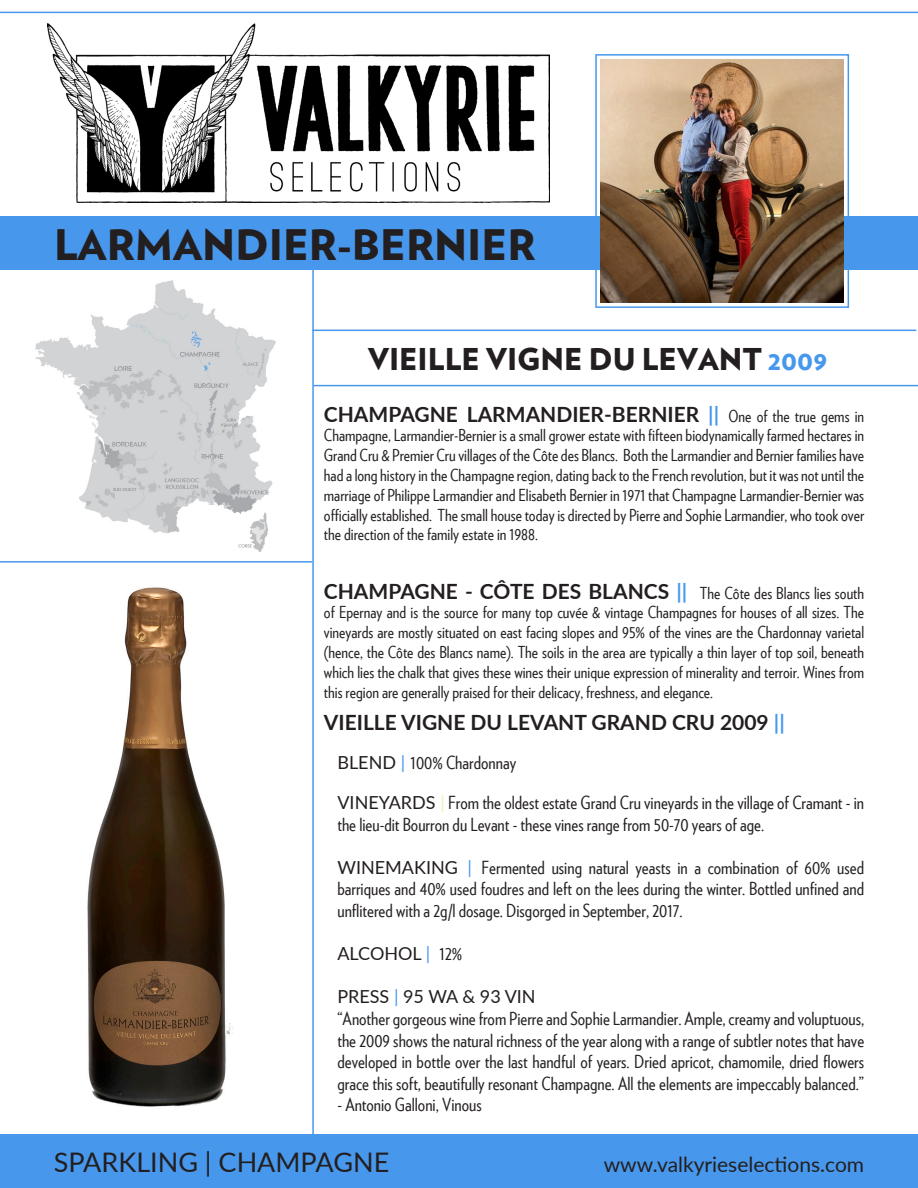
<style>
.page{position:relative;width:918px;height:1188px;background:#fff}
.page>*{position:absolute;margin:0;border:0;box-sizing:border-box;transform-origin:0 0}
.t1{font:900 42px "Verlag";color:#231f20}
.t2{font:900 30px "Verlag";color:#231f20}
.t3{font:27px "Lato";color:#231f20}
.t4{font:700 21px "Lato";color:#231f20}
.t5{font:21px "Lato";color:#231f20}
.t6{font:18px/21.6px "Verlag Condensed";color:#231f20;text-align:justify}
.t7{font:18px "Lato";color:#231f20}
.t8{font:16.5px/19.8px "Verlag Condensed";color:#231f20;text-align:justify}
.s1{font-size:27px;color:#4798ed}
.s2{color:#4798ed}
.s3{font-family:"Verlag Condensed";font-weight:400;font-size:16.5px}
.s4{font-family:"Lato";font-weight:700;font-size:21px}
.s5{font-family:"Lato";font-weight:700;font-size:21px;color:#4798ed}
.s6{font-family:"Lato"}
.s7{font-family:"Lato";color:#4798ed}
.s8{font-family:"Lato";color:#efefbd}
.s9{font-family:"Verlag Condensed"}
</style>
<div class="page">
<img style="left:47px;top:23px;width:502px;height:180px">
<hr style="left:312px;top:216px;width:2px;height:972px;background:#4798ed">
<div style="left:0;top:216px;width:918px;height:54px;background:#4798ed"></div>
<img style="left:601px;top:59px;width:243px;height:243px">
<div style="left:1px;top:1134px;width:917px;height:54px;background:#4798ed"></div>
<hr style="left:0;top:561px;width:312px;height:2px;background:#4798ed">
<div style="left:595px;top:54px;width:254px;height:254px;border:2px solid #4798ed"></div>
<hr style="left:312px;top:330px;width:604px;height:1px;background:#4798ed">
<hr style="left:314px;top:385px;width:604px;height:1px;background:#4798ed">
<hr style="left:0;top:12px;width:918px;height:1px;background:#4798ed">
<img style="left:35px;top:280px;width:240px;height:271px">
<img style="left:87px;top:587px;width:146px;height:520px">
<p class="t1" style="left:54px;top:210px;width:483px">LARMANDIER-BERNIER</p>
<p class="t2" style="left:368px;top:335px;width:461px">VIEILLE VIGNE DU LEVANT <span class="s1">2009</span></p>
<p class="t4" style="left:324px;top:398px;width:542px">CHAMPAGNE LARMANDIER-BERNIER <span class="s2">||</span> <span class="s3">One of the true gems in</span></p>
<p class="t8" style="left:324px;top:425px;width:542px">Champagne, Larmandier-Bernier is a small grower estate with fifteen biodynamically farmed hectares in Grand Cru &amp; Premier Cru villages of the Côte des Blancs. Both the Larmandier and Bernier families have had a long history in the Champagne region, dating back to the French revolution, but it was not until the marriage of Philippe Larmandier and Elisabeth Bernier in 1971 that Champagne Larmandier-Bernier was officially established. The small house today is directed by Pierre and Sophie Larmandier, who took over the direction of the family estate in 1988.</p>
<p class="t8" style="left:324px;top:582px;width:542px"><span class="s4">CHAMPAGNE - CÔTE DES BLANCS</span> <span class="s5">||</span> The Côte des Blancs lies south of Epernay and is the source for many top cuvée &amp; vintage Champagnes for houses of all sizes. The vineyards are mostly situated on east facing slopes and 95% of the vines are the Chardonnay varietal (hence, the Côte des Blancs name). The soils in the area are typically a thin layer of top soil, beneath which lies the chalk that gives these wines their unique expression of minerality and terroir. Wines from this region are generally praised for their delicacy, freshness, and elegance.</p>
<p class="t4" style="left:324px;top:707px;width:462px">VIEILLE VIGNE DU LEVANT GRAND CRU 2009 <span class="s2">||</span></p>
<p class="t6" style="left:337px;top:751px;width:180px"><span class="s6">BLEND</span> <span class="s7">|</span> 100% Chardonnay</p>
<p class="t6" style="left:337px;top:791px;width:528px"><span class="s6">VINEYARDS</span> <span class="s8">|</span> From the oldest estate Grand Cru vineyards in the village of Cramant - in the lieu-dit Bourron du Levant - these vines range from 50-70 years of age.</p>
<p class="t6" style="left:337px;top:856px;width:528px"><span class="s6">WINEMAKING</span> <span class="s7">|</span> Fermented using natural yeasts in a combination of 60% used barriques and 40% used foudres and left on the lees during the winter. Bottled unfined and unflitered with a 2g/l dosage. Disgorged in September, 2017.</p>
<p class="t7" style="left:337px;top:941px;width:126px">ALCOHOL <span class="s2">|</span> <span class="s9">12%</span></p>
<p class="t7" style="left:337px;top:984px;width:200px">PRESS <span class="s2">|</span> 95 WA &amp; 93 VIN</p>
<p class="t6" style="left:337px;top:1007px;width:528px">“Another gorgeous wine from Pierre and Sophie Larmandier. Ample, creamy and voluptuous, the 2009 shows the natural richness of the year along with a range of subtler notes that have developed in bottle over the last handful of years. Dried apricot, chamomile, dried flowers grace this soft, beautifully resonant Champagne. All the elements are impeccably balanced.”</p>
<p class="t6" style="left:337px;top:1093px;width:146px">- Antonio Galloni, Vinous</p>
<p class="t3" style="left:54px;top:1143px;width:337px">SPARKLING | CHAMPAGNE</p>
<p class="t5" style="left:604px;top:1149px;width:262px">www.valkyrieselections.com</p>
</div>
